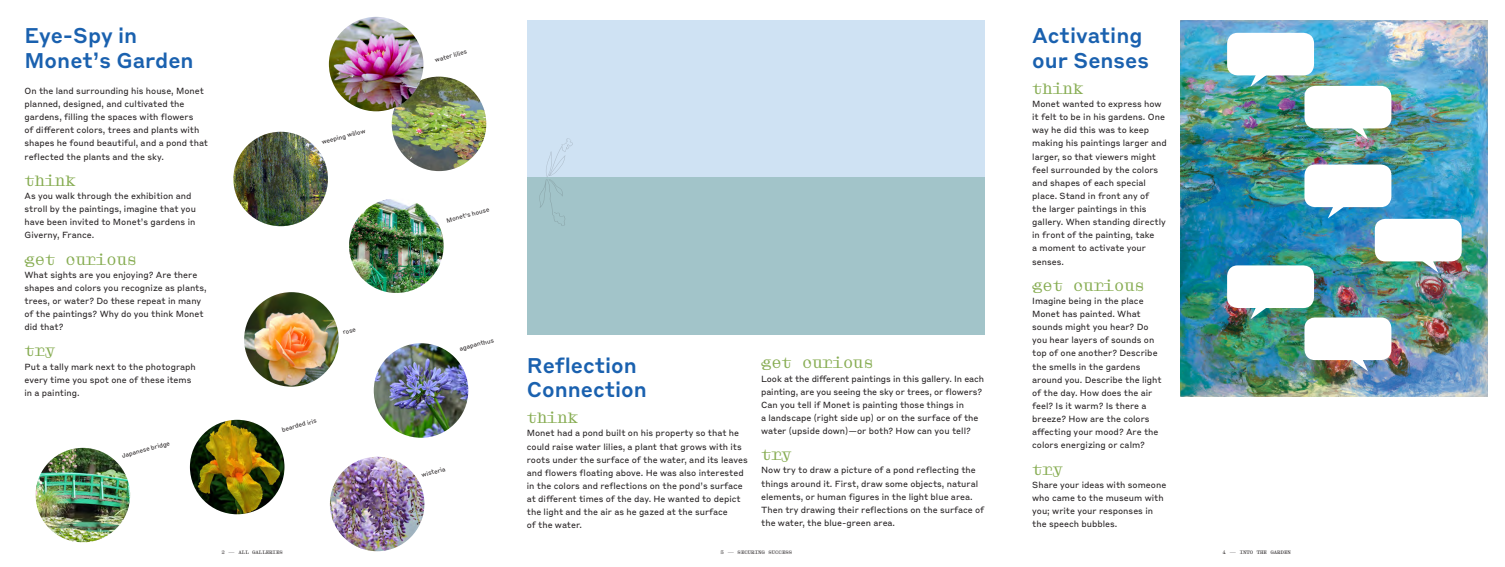
<style>
.page{position:relative;width:1505px;height:567px;background:#fff}
.page>*{position:absolute;margin:0;border:0;box-sizing:border-box;transform-origin:0 0}
.A_hed{font:500 21px/24.5px "Styrene B";color:#1a61af}
.b_hed{font:15.75px "Droulers";color:#86ac51}
.text_no_indent{font:15.75px "Droulers";color:#86ac51}
.text_no_indent-2{font:8.75px/13.1px "Styrene B";color:#231f20}
.small_print{font:6.12px "Styrene B";color:#231f20}
.t1{font:5.25px "Droulers";color:#231f20}
</style>
<div class="page">
<img style="left:36px;top:448px;width:94px;height:94px;border-radius:47px">
<img style="left:374px;top:343px;width:94px;height:95px;border-radius:47px">
<img style="left:190px;top:420px;width:94px;height:94px;border-radius:47px">
<img style="left:244px;top:292px;width:95px;height:95px;border-radius:47px">
<img style="left:330px;top:457px;width:94px;height:94px;border-radius:47px">
<img style="left:233px;top:132px;width:95px;height:94px;border-radius:47px">
<img style="left:349px;top:198px;width:94px;height:95px;border-radius:47px">
<img style="left:392px;top:77px;width:94px;height:94px;border-radius:47px">
<img style="left:329px;top:17px;width:94px;height:94px;border-radius:47px">
<div style="left:528px;top:20px;width:456px;height:158px;background:#cfe2f3"></div>
<div style="left:528px;top:178px;width:456px;height:157px;background:#a2c4c9"></div>
<svg style="left:539px;top:138px;width:34px;height:88px"></svg>
<img style="left:1180px;top:20px;width:306px;height:377px">
<div style="left:1304px;top:317px;width:87px;height:43px;background:#fff;border-radius:11px"></div>
<svg style="left:1336px;top:360px;width:31px;height:11px"></svg>
<div style="left:1226px;top:265px;width:87px;height:43px;background:#fff;border-radius:11px"></div>
<svg style="left:1250px;top:308px;width:31px;height:11px"></svg>
<div style="left:1304px;top:165px;width:87px;height:42px;background:#fff;border-radius:11px"></div>
<svg style="left:1327px;top:207px;width:31px;height:11px"></svg>
<div style="left:1226px;top:33px;width:87px;height:42px;background:#fff;border-radius:11px"></div>
<svg style="left:1250px;top:75px;width:31px;height:12px"></svg>
<div style="left:1374px;top:219px;width:87px;height:42px;background:#fff;border-radius:11px"></div>
<svg style="left:1406px;top:261px;width:32px;height:12px"></svg>
<div style="left:1304px;top:86px;width:87px;height:42px;background:#fff;border-radius:11px"></div>
<svg style="left:1336px;top:128px;width:31px;height:12px"></svg>
<p class="A_hed" style="left:25px;top:22px;width:171px">Eye-Spy in<br>Monet’s Garden</p>
<p class="text_no_indent-2" style="left:25px;top:83px;width:185px">On the land surrounding his house, Monet planned, designed, and cultivated the gardens, filling the spaces with flowers<br>of different colors, trees and plants with shapes he found beautiful, and a pond that reflected the plants and the sky.</p>
<p class="b_hed" style="left:25px;top:171px;width:53px">think</p>
<p class="text_no_indent-2" style="left:25px;top:188px;width:173px">As you walk through the exhibition and stroll by the paintings, imagine that you have been invited to Monet’s gardens in Giverny, France.</p>
<p class="b_hed" style="left:25px;top:250px;width:114px">get curious</p>
<p class="text_no_indent-2" style="left:25px;top:267px;width:184px">What sights are you enjoying? Are there shapes and colors you recognize as plants, trees, or water? Do these repeat in many of the paintings? Why do you think Monet did that?</p>
<p class="b_hed" style="left:25px;top:342px;width:32px">try</p>
<p class="text_no_indent-2" style="left:25px;top:359px;width:173px">Put a tally mark next to the photograph every time you spot one of these items in a painting.</p>
<p class="A_hed" style="left:527px;top:351px;width:122px">Reflection<br>Connection</p>
<p class="text_no_indent" style="left:527px;top:409px;width:53px">think</p>
<p class="text_no_indent-2" style="left:527px;top:426px;width:222px">Monet had a pond built on his property so that he could raise water lilies, a plant that grows with its roots under the surface of the water, and its leaves and flowers floating above. He was also interested in the colors and reflections on the pond’s surface at different times of the day. He wanted to depict the light and the air as he gazed at the surface<br>of the water.</p>
<p class="small_print" style="left:433px;top:55px;width:34px;rotate:-15deg">water lilies</p>
<p class="small_print" style="left:320px;top:137px;width:47px;rotate:-15deg">weeping willow</p>
<p class="small_print" style="left:445px;top:216px;width:46px;rotate:-15deg">Monet’s house</p>
<p class="small_print" style="left:341px;top:327px;width:15px;rotate:-15deg">rose</p>
<p class="small_print" style="left:458px;top:344px;width:37px;rotate:-15deg">agapanthus</p>
<p class="small_print" style="left:280px;top:425px;width:37px;rotate:-15deg">bearded iris</p>
<p class="small_print" style="left:120px;top:451px;width:51px;rotate:-15deg">Japanese bridge</p>
<p class="small_print" style="left:420px;top:470px;width:26px;rotate:-15deg">wisteria</p>
<p class="b_hed" style="left:761px;top:354px;width:114px">get curious</p>
<p class="text_no_indent-2" style="left:761px;top:371px;width:224px">Look at the different paintings in this gallery. In each painting, are you seeing the sky or trees, or flowers?<br>Can you tell if Monet is painting those things in<br>a landscape (right side up) or on the surface of the water (upside down)—or both? How can you tell?</p>
<p class="text_no_indent" style="left:761px;top:446px;width:32px">try</p>
<p class="text_no_indent-2" style="left:761px;top:463px;width:224px">Now try to draw a picture of a pond reflecting the things around it. First, draw some objects, natural elements, or human figures in the light blue area.<br>Then try drawing their reflections on the surface of the water, the blue-green area.</p>
<p class="A_hed" style="left:1032px;top:22px;width:118px">Activating our Senses</p>
<p class="b_hed" style="left:1032px;top:79px;width:53px">think</p>
<p class="text_no_indent-2" style="left:1032px;top:97px;width:136px">Monet wanted to express how it felt to be in his gardens. One way he did this was to keep making his paintings larger and larger, so that viewers might feel surrounded by the colors and shapes of each special place. Stand in front any of<br>the larger paintings in this gallery. When standing directly in front of the painting, take<br>a moment to activate your senses.</p>
<p class="b_hed" style="left:1032px;top:276px;width:114px">get curious</p>
<p class="text_no_indent-2" style="left:1032px;top:293px;width:131px">Imagine being in the place<br>Monet has painted. What sounds might you hear? Do you hear layers of sounds on top of one another? Describe the smells in the gardens around you. Describe the light of the day. How does the air feel? Is it warm? Is there a breeze? How are the colors affecting your mood? Are the colors energizing or calm?</p>
<p class="b_hed" style="left:1032px;top:460px;width:32px">try</p>
<p class="text_no_indent-2" style="left:1032px;top:477px;width:135px">Share your ideas with someone who came to the museum with you; write your responses in the speech bubbles.</p>
<p class="t1" style="left:221px;top:549px;width:63px">2 — ALL GALLERIES</p>
<p class="t1" style="left:720px;top:549px;width:73px">3 — SECURING SUCCESS</p>
<p class="t1" style="left:1222px;top:549px;width:70px">4 — INTO THE GARDEN</p>
</div>
